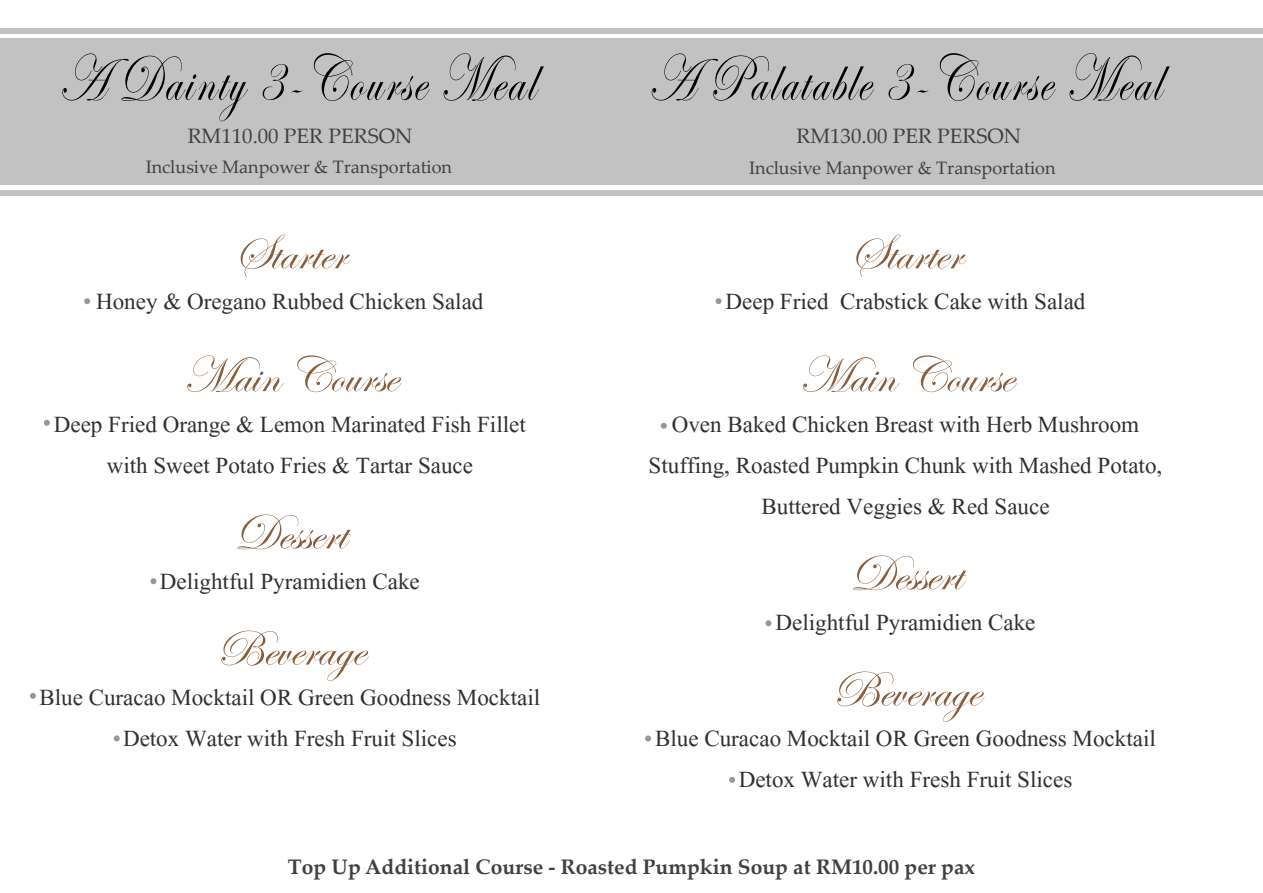
<style>
.page{position:relative;width:1263px;height:893px;background:#fff}
.page>*{position:absolute;margin:0;border:0;box-sizing:border-box;transform-origin:0 0}
.t1{font:66.75px "Edwardian Script ITC";letter-spacing:.05em;color:#000;scale:.76 1}
.t2{font:51.15px "Edwardian Script ITC";color:#8a5e3c}
.t3{font:28.65px/41px "Aparajita";color:#303030;text-align:center}
.t4{font:700 21px "Palatino Linotype";color:#423f41}
.t5{font:20.85px "Palatino Linotype";color:#423f41}
.t6{font:18px "Palatino Linotype";color:#423f41}
</style>
<div class="page">
<svg style="left:715px;top:298px;width:6px;height:6px"></svg>
<svg style="left:661px;top:423px;width:6px;height:6px"></svg>
<svg style="left:765px;top:620px;width:6px;height:6px"></svg>
<svg style="left:645px;top:735px;width:6px;height:6px"></svg>
<svg style="left:729px;top:777px;width:6px;height:6px"></svg>
<div style="left:0;top:38px;width:1263px;height:147px;background:#c2c2c2"></div>
<div style="left:0;top:191px;width:1263px;height:5px;background:#c2c2c2"></div>
<div style="left:0;top:29px;width:1263px;height:5px;background:#c2c2c2"></div>
<svg style="left:84px;top:298px;width:6px;height:6px"></svg>
<svg style="left:44px;top:420px;width:6px;height:6px"></svg>
<svg style="left:150px;top:578px;width:6px;height:6px"></svg>
<svg style="left:30px;top:693px;width:6px;height:6px"></svg>
<svg style="left:114px;top:735px;width:6px;height:6px"></svg>
<h1 class="t1" style="left:58px;top:43px;width:628px">A Dainty 3-Course Meal</h1>
<p class="t5" style="left:188px;top:121px;width:226px">RM110.00 PER PERSON</p>
<p class="t6" style="left:146px;top:154px;width:308px">Inclusive Manpower &amp; Transportation</p>
<h2 class="t2" style="left:234px;top:224px;width:113px">Starter</h2>
<p class="t3" style="left:96px;top:284px;width:389px">Honey &amp; Oregano Rubbed Chicken Salad</p>
<h2 class="t2" style="left:183px;top:347px;width:216px">Main Course</h2>
<p class="t3" style="left:54px;top:407px;width:473px">Deep Fried Orange &amp; Lemon Marinated Fish Fillet with Sweet Potato Fries &amp; Tartar Sauce</p>
<h2 class="t2" style="left:234px;top:504px;width:113px">Dessert</h2>
<p class="t3" style="left:160px;top:564px;width:261px">Delightful Pyramidien Cake</p>
<h2 class="t2" style="left:216px;top:621px;width:150px">Beverage</h2>
<p class="t3" style="left:39px;top:680px;width:502px">Blue Curacao Mocktail OR Green Goodness Mocktail<br>Detox Water with Fresh Fruit Slices</p>
<h1 class="t1" style="left:647px;top:43px;width:677px">A Palatable 3-Course Meal</h1>
<p class="t5" style="left:796px;top:121px;width:226px">RM130.00 PER PERSON</p>
<p class="t6" style="left:749px;top:155px;width:308px">Inclusive Manpower &amp; Transportation</p>
<h2 class="t2" style="left:849px;top:224px;width:113px">Starter</h2>
<p class="t3" style="left:725px;top:284px;width:361px">Deep Fried Crabstick Cake with Salad</p>
<h2 class="t2" style="left:798px;top:347px;width:216px">Main Course</h2>
<p class="t3" style="left:649px;top:407px;width:515px">Oven Baked Chicken Breast with Herb Mushroom<br>Stuffing, Roasted Pumpkin Chunk with Mashed Potato,<br>Buttered Veggies &amp; Red Sauce</p>
<h2 class="t2" style="left:850px;top:545px;width:113px">Dessert</h2>
<p class="t3" style="left:775px;top:605px;width:261px">Delightful Pyramidien Cake</p>
<h2 class="t2" style="left:831px;top:662px;width:150px">Beverage</h2>
<p class="t3" style="left:655px;top:721px;width:502px">Blue Curacao Mocktail OR Green Goodness Mocktail<br>Detox Water with Fresh Fruit Slices</p>
<p class="t4" style="left:288px;top:852px;width:689px">Top Up Additional Course - Roasted Pumpkin Soup at RM10.00 per pax</p>
</div>
